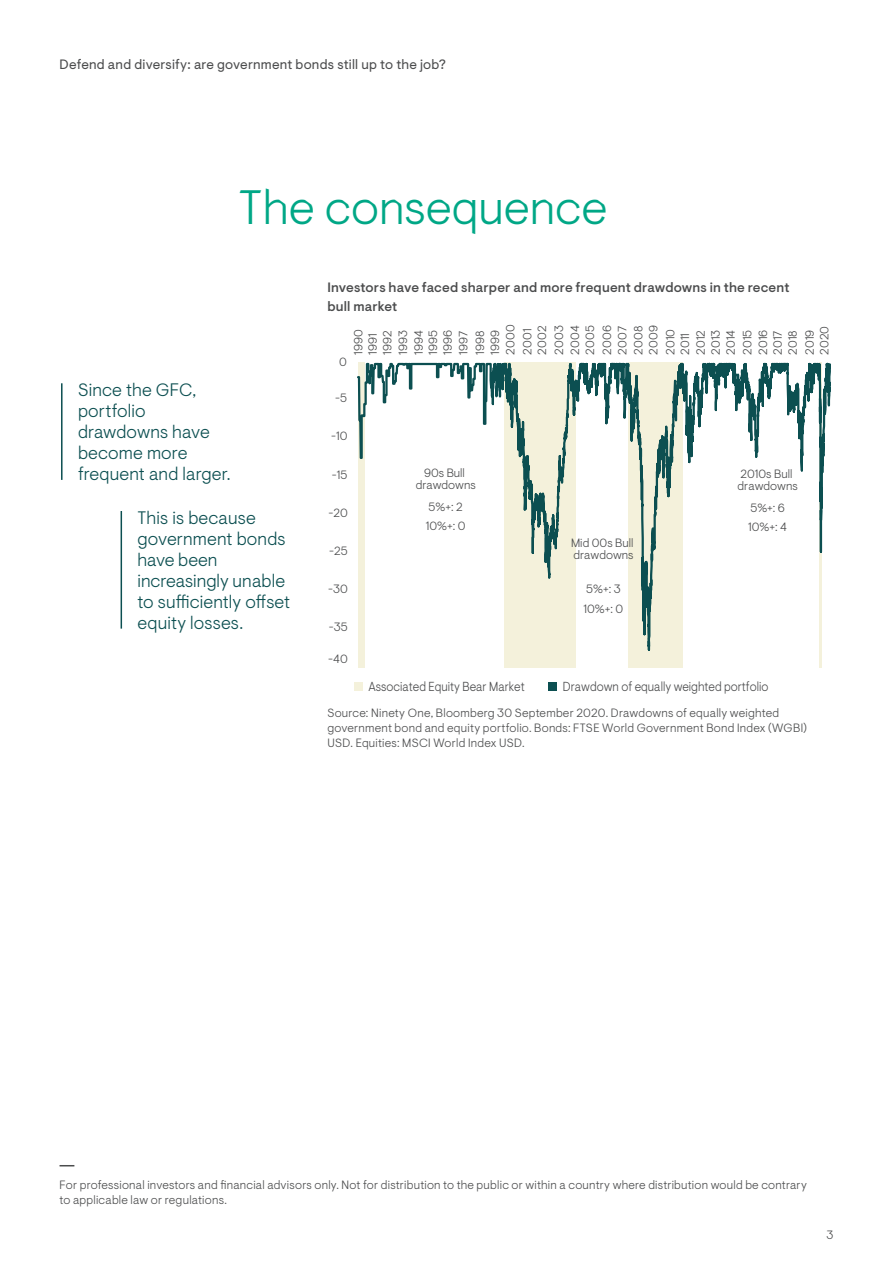
<style>
.page{position:relative;width:893px;height:1263px;background:#fff}
.page>*{position:absolute;margin:0;border:0;box-sizing:border-box;transform-origin:0 0}
.Main_header_1{font:300 48px "Ninety One Visuelt Display";color:#00a786}
.Pull_out_quote_small{font:300 18px/21px "Ninety One Visuelt";letter-spacing:.01em;color:#0c4f51}
.Sub_header_2{font:500 13.5px/19.5px "Ninety One Visuelt";letter-spacing:.01em;color:#4b4c4d}
.t1{font:13.5px "Ninety One Visuelt";letter-spacing:.015em;color:#4b4c4d}
.t2{font:300 13.05px "Ninety One Visuelt";color:#4b4c4d;scale:.92 1}
.Source_and_footnote{font:300 12px/15px "Ninety One Visuelt";letter-spacing:.01em;color:#4b4c4d}
</style>
<div class="page">
<div style="left:354px;top:682px;width:8px;height:9px;background:#f4f1db"></div>
<svg style="left:357px;top:362px;width:474px;height:329px"></svg>
<hr style="left:61px;top:383px;width:2px;height:97px;background:#0c4f51">
<hr style="left:121px;top:511px;width:1px;height:118px;background:#0c4f51">
<svg style="left:60px;top:1165px;width:14px;height:1px"></svg>
<p class="t1" style="left:60px;top:56px;width:388px">Defend and diversify: are government bonds still up to the job?</p>
<p class="Main_header_1" style="left:238px;top:179px;width:371px">The consequence</p>
<p class="Sub_header_2" style="left:327px;top:278px;width:464px">Investors have faced sharper and more frequent drawdowns in the recent bull market</p>
<p class="Source_and_footnote" style="left:351px;top:355px;width:27px;rotate:-90deg">1990<br>1991<br>1992<br>1993<br>1994</p>
<p class="Source_and_footnote" style="left:426px;top:355px;width:26px;text-align:justify;rotate:-90deg">1995<br>1996<br>1997</p>
<p class="Source_and_footnote" style="left:473px;top:355px;width:31px;rotate:-90deg">1998<br>1999<br>2000</p>
<p class="Source_and_footnote" style="left:520px;top:355px;width:30px;rotate:-90deg">2001<br>2002</p>
<p class="Source_and_footnote" style="left:551px;top:355px;width:31px;line-height:15.5px;text-align:justify;rotate:-90deg">2003<br>2004<br>2005</p>
<p class="Source_and_footnote" style="left:599px;top:355px;width:31px;line-height:15.5px;text-align:justify;rotate:-90deg">2006<br>2007<br>2008<br>2009</p>
<p class="Source_and_footnote" style="left:663px;top:355px;width:27px;line-height:14.5px;rotate:-90deg">2010<br>2011</p>
<p class="Source_and_footnote" style="left:693px;top:355px;width:27px;text-align:justify;rotate:-90deg">2012<br>2013<br>2014</p>
<p class="Source_and_footnote" style="left:740px;top:355px;width:27px;text-align:justify;rotate:-90deg">2015<br>2016<br>2017<br>2018</p>
<p class="Source_and_footnote" style="left:802px;top:355px;width:30px;rotate:-90deg">2019<br>2020</p>
<p class="Pull_out_quote_small" style="left:78px;top:379px;width:154px">Since the GFC, portfolio drawdowns have become more frequent and larger.</p>
<p class="Pull_out_quote_small" style="left:138px;top:507px;width:154px">This is because government bonds have been increasingly unable to sufficiently offset equity losses.</p>
<p class="Source_and_footnote" style="left:339px;top:354px;width:9px">0</p>
<p class="Source_and_footnote" style="left:335px;top:391px;width:13px">-5</p>
<p class="Source_and_footnote" style="left:331px;top:429px;width:18px">-10</p>
<p class="Source_and_footnote" style="left:332px;top:467px;width:17px">-15</p>
<p class="Source_and_footnote" style="left:328px;top:505px;width:21px">-20</p>
<p class="Source_and_footnote" style="left:329px;top:543px;width:20px">-25</p>
<p class="Source_and_footnote" style="left:328px;top:581px;width:21px">-30</p>
<p class="Source_and_footnote" style="left:329px;top:619px;width:20px">-35</p>
<p class="Source_and_footnote" style="left:328px;top:651px;width:21px">-40</p>
<p class="Source_and_footnote" style="left:416px;top:467px;width:62px;line-height:12px;text-align:center">90s Bull drawdowns</p>
<p class="Source_and_footnote" style="left:426px;top:497px;width:41px;line-height:19.5px">5%+: 2<br>10%+: 0</p>
<p class="Source_and_footnote" style="left:571px;top:536px;width:64px;line-height:12px">Mid 00s Bull drawdowns</p>
<p class="Source_and_footnote" style="left:584px;top:579px;width:41px;line-height:20.2px">5%+: 3<br>10%+: 0</p>
<p class="Source_and_footnote" style="left:738px;top:468px;width:62px;line-height:12px">2010s Bull drawdowns</p>
<p class="Source_and_footnote" style="left:748px;top:498px;width:40px;line-height:19.5px">5%+: 6<br>10%+: 4</p>
<p class="t2" style="left:368px;top:678px;width:171px">Associated Equity Bear Market</p>
<p class="t2" style="left:563px;top:678px;width:225px">Drawdown of equally weighted portfolio</p>
<p class="Source_and_footnote" style="left:327px;top:706px;width:481px">Source: Ninety One, Bloomberg 30 September 2020. Drawdowns of equally weighted government bond and equity portfolio. Bonds: FTSE World Government Bond Index (WGBI)<br>USD. Equities: MSCI World Index USD.</p>
<p class="Source_and_footnote" style="left:60px;top:1177px;width:749px">For professional investors and financial advisors only. Not for distribution to the public or within a country where distribution would be contrary to applicable law or regulations.</p>
<p class="Source_and_footnote" style="left:826px;top:1227px;width:9px">3</p>
</div>
